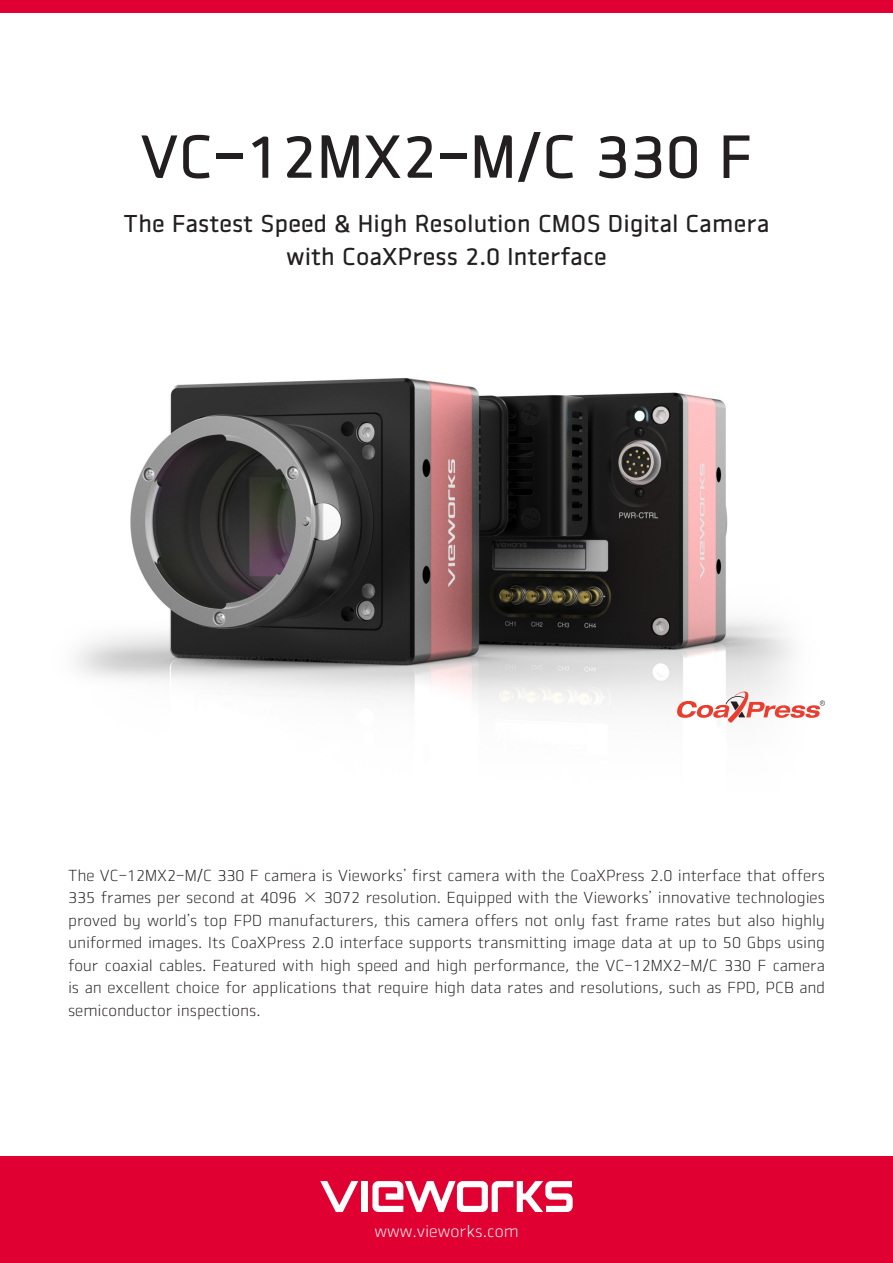
<style>
.page{position:relative;width:893px;height:1263px;background:#fff}
.page>*{position:absolute;margin:0;border:0;box-sizing:border-box;transform-origin:0 0}
.Main_Title{font:60px "Vieworks B";color:#231f20}
.Main_Title-2{font:24px/33px "Vieworks B";color:#231f20;text-align:center}
.t1{font:16.5px "Vieworks L";color:#fff}
.Product_Description{font:15.75px/22.5px "Vieworks L";color:#231f20;text-align:justify}
</style>
<div class="page">
<div style="left:0;top:0;width:893px;height:13px;background:#e00031"></div>
<div style="left:0;top:1157px;width:893px;height:106px;background:#e00031"></div>
<div style="left:362px;top:1181px;width:6px;height:31px;background:#fff"></div>
<svg style="left:372px;top:1181px;width:201px;height:31px"></svg>
<svg style="left:320px;top:1181px;width:38px;height:31px"></svg>
<img style="left:76px;top:378px;width:716px;height:333px">
<svg style="left:676px;top:690px;width:149px;height:33px"></svg>
<p class="Main_Title" style="left:140px;top:121px;width:614px">VC-12MX2-M/C 330 F</p>
<p class="Main_Title-2" style="left:124px;top:207px;width:647px">The Fastest Speed &amp; High Resolution CMOS Digital Camera with CoaXPress 2.0 Interface</p>
<p class="Product_Description" style="left:68px;top:864px;width:758px">The VC-12MX2-M/C 330 F camera is Vieworks’ first camera with the CoaXPress 2.0 interface that offers 335 frames per second at 4096 × 3072 resolution. Equipped with the Vieworks’ innovative technologies proved by world’s top FPD manufacturers, this camera offers not only fast frame rates but also highly uniformed images. Its CoaXPress 2.0 interface supports transmitting image data at up to 50 Gbps using four coaxial cables. Featured with high speed and high performance, the VC-12MX2-M/C 330 F camera is an excellent choice for applications that require high data rates and resolutions, such as FPD, PCB and semiconductor inspections.</p>
<p class="t1" style="left:374px;top:1221px;width:146px">www.vieworks.com</p>
</div>
